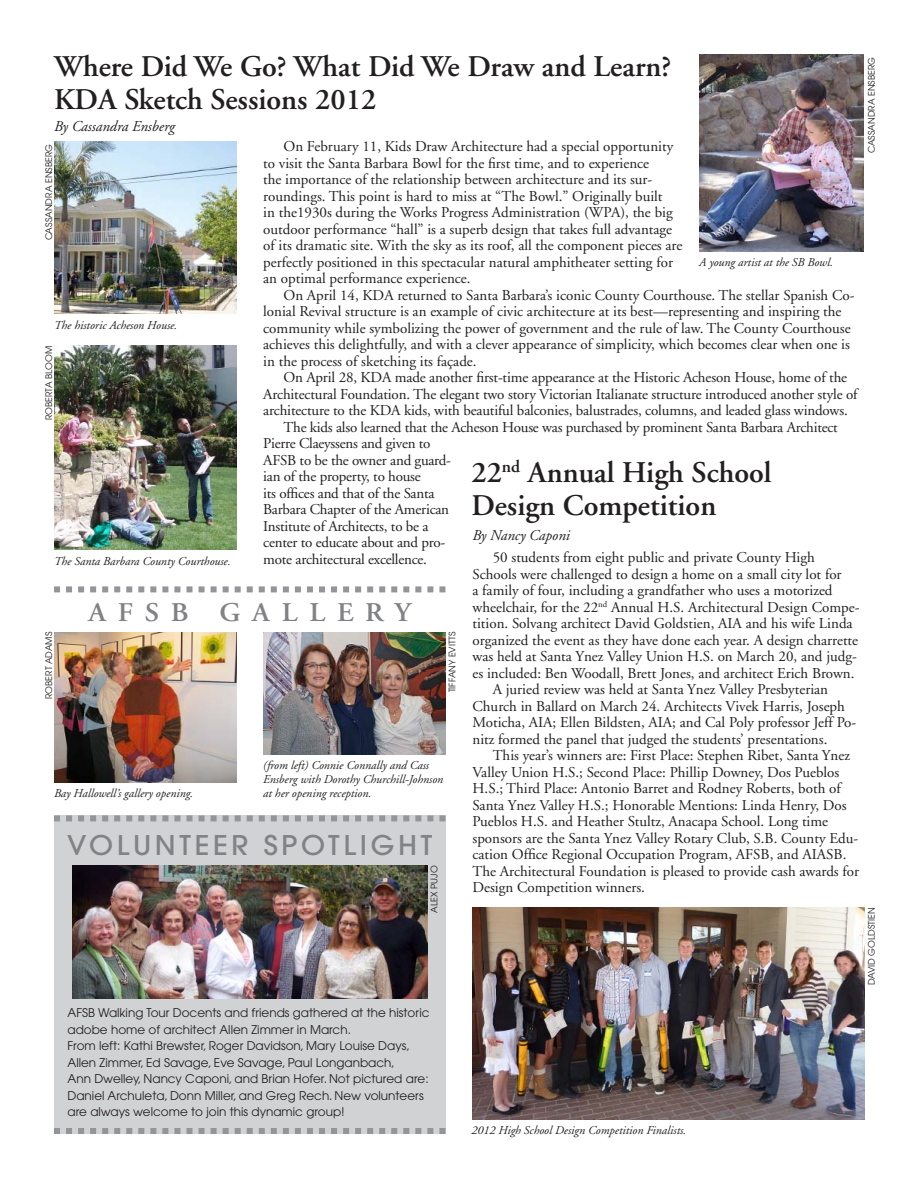
<style>
.page{position:relative;width:918px;height:1188px;background:#fff}
.page>*{position:absolute;margin:0;border:0;box-sizing:border-box;transform-origin:0 0}
.head{font:600 30px/33px "Adobe Garamond";color:#231f20}
.t1{font:500 27px "Avant Garde";letter-spacing:.13em;color:#808285;scale:1.05 1}
.head_gray{font:600 27px "Adobe Garamond";letter-spacing:.415em;color:#808285;scale:1.05 1}
.body{font:15px/16.5px "Adobe Garamond";color:#231f20}
.byline{font:italic 15px "Adobe Garamond";color:#231f20}
.photo_captions_avant{font:12px/16.5px "Avant Garde";color:#231f20}
.t2{font:italic 12px/14.4px "Adobe Garamond";color:#231f20}
.photo_credit{font:9px "Avant Garde";color:#231f20}
</style>
<div class="page">
<div style="left:54px;top:815px;width:392px;height:319px;background:#d1d2d4"></div>
<svg style="left:54px;top:815px;width:392px;height:6px"></svg>
<svg style="left:54px;top:586px;width:392px;height:6px"></svg>
<svg style="left:54px;top:1128px;width:392px;height:6px"></svg>
<img style="left:72px;top:866px;width:355px;height:132px">
<img style="left:472px;top:907px;width:392px;height:213px">
<img style="left:54px;top:141px;width:182px;height:173px">
<img style="left:54px;top:346px;width:182px;height:204px">
<img style="left:699px;top:55px;width:165px;height:197px">
<img style="left:54px;top:632px;width:182px;height:150px">
<img style="left:263px;top:632px;width:182px;height:122px">
<p class="head" style="left:54px;top:50px;width:619px">Where Did We Go? What Did We Draw and Learn?</p>
<p class="head" style="left:54px;top:83px;width:324px">KDA Sketch Sessions 2012</p>
<p class="byline" style="left:54px;top:118px;width:122px">By Cassandra Ensberg</p>
<p class="body" style="left:263px;top:139px;width:421px;text-indent:20px">On February 11, Kids Draw Architecture had a special opportunity to visit the Santa Barbara Bowl for the first time, and to experience<br>the importance of the relationship between architecture and its sur&shy;roundings. This point is hard to miss at “The Bowl.” Originally built<br>in the1930s during the Works Progress Administration (WPA), the big outdoor performance “hall” is a superb design that takes full advantage of its dramatic site. With the sky as its roof, all the component pieces are perfectly positioned in this spectacular natural amphitheater setting for an optimal performance experience.</p>
<p class="body" style="left:263px;top:287px;width:593px;text-indent:20px">On April 14, KDA returned to Santa Barbara’s iconic County Courthouse. The stellar Spanish Co&shy;lonial Revival structure is an example of civic architecture at its best—representing and inspiring the community while symbolizing the power of government and the rule of law. The County Courthouse achieves this delightfully, and with a clever appearance of simplicity, which becomes clear when one is in the process of sketching its façade.</p>
<p class="body" style="left:263px;top:370px;width:596px;text-indent:20px">On April 28, KDA made another first-time appearance at the Historic Acheson House, home of the<br>Architectural Foundation. The elegant two story Victorian Italianate structure introduced another style of architecture to the KDA kids, with beautiful balconies, balustrades, columns, and leaded glass windows.</p>
<p class="body" style="left:263px;top:419px;width:576px;text-indent:20px">The kids also learned that the Acheson House was purchased by prominent Santa Barbara Architect Pierre Claeyssens and given to<br>AFSB to be the owner and guard-<br>ian of the property, to house<br>its offices and that of the Santa<br>Barbara Chapter of the American<br>Institute of Architects, to be a<br>center to educate about and pro-<br>mote architectural excellence.</p>
<p class="head_gray" style="left:88px;top:598px;width:309px">AFSB GALLERY</p>
<p class="photo_credit" style="left:43px;top:240px;width:98px;rotate:-90deg">CASSANDRA ENSBERG</p>
<p class="t2" style="left:699px;top:256px;width:135px">A young artist at the SB Bowl.</p>
<p class="t2" style="left:54px;top:318px;width:125px">The historic Acheson House.</p>
<p class="photo_credit" style="left:43px;top:420px;width:76px;rotate:-90deg">ROBERTA BLOOM</p>
<p class="head" style="left:471px;top:456px;width:302px">22<sup>nd</sup> Annual High School<br>Design Competition</p>
<p class="byline" style="left:472px;top:527px;width:99px">By Nancy Caponi</p>
<p class="body" style="left:472px;top:549px;width:389px;text-indent:20px">50 students from eight public and private County High Schools were challenged to design a home on a small city lot for<br>a family of four, including a grandfather who uses a motorized wheelchair, for the 22<sup>nd</sup> Annual H.S. Architectural Design Compe&shy;tition. Solvang architect David Goldstien, AIA and his wife Linda organized the event as they have done each year. A design charrette was held at Santa Ynez Valley Union H.S. on March 20, and judg&shy;es included: Ben Woodall, Brett Jones, and architect Erich Brown.</p>
<p class="body" style="left:472px;top:681px;width:385px;text-indent:20px">A juried review was held at Santa Ynez Valley Presbyterian Church in Ballard on March 24. Architects Vivek Harris, Joseph Moticha, AIA; Ellen Bildsten, AIA; and Cal Poly professor Jeff Po&shy;nitz formed the panel that judged the students’ presentations.</p>
<p class="body" style="left:472px;top:747px;width:388px;text-indent:20px">This year’s winners are: First Place: Stephen Ribet, Santa Ynez Valley Union H.S.; Second Place: Phillip Downey, Dos Pueblos H.S.; Third Place: Antonio Barret and Rodney Roberts, both of Santa Ynez Valley H.S.; Honorable Mentions: Linda Henry, Dos Pueblos H.S. and Heather Stultz, Anacapa School. Long time sponsors are the Santa Ynez Valley Rotary Club, S.B. County Edu&shy;cation Office Regional Occupation Program, AFSB, and AIASB.<br>The Architectural Foundation is pleased to provide cash awards for Design Competition winners.</p>
<p class="t2" style="left:54px;top:554px;width:178px">The Santa Barbara County Courthouse.</p>
<p class="photo_credit" style="left:447px;top:692px;width:62px;rotate:-90deg">TIFFANY EVITTS</p>
<p class="photo_credit" style="left:43px;top:699px;width:69px;rotate:-90deg">ROBERT ADAMS</p>
<p class="t2" style="left:263px;top:758px;width:181px">(from left) Connie Connally and Cass<br>Ensberg with Dorothy Churchill-Johnson at her opening reception.</p>
<p class="t2" style="left:54px;top:786px;width:141px">Bay Hallowell’s gallery opening.</p>
<p class="t1" style="left:67px;top:828px;width:349px">VOLUNTEER SPOTLIGHT</p>
<p class="photo_credit" style="left:429px;top:913px;width:48px;rotate:-90deg">ALEX PUJO</p>
<p class="photo_credit" style="left:866px;top:153px;width:98px;rotate:-90deg">CASSANDRA ENSBERG</p>
<p class="photo_credit" style="left:866px;top:985px;width:79px;rotate:-90deg">DAVID GOLDSTIEN</p>
<p class="photo_captions_avant" style="left:68px;top:1005px;width:364px">AFSB Walking Tour Docents and friends gathered at the historic adobe home of architect Allen Zimmer in March.<br>From left: Kathi Brewster, Roger Davidson, Mary Louise Days, Allen Zimmer, Ed Savage, Eve Savage, Paul Longanbach,<br>Ann Dwelley, Nancy Caponi, and Brian Hofer. Not pictured are:<br>Daniel Archuleta, Donn Miller, and Greg Rech. New volunteers are always welcome to join this dynamic group!</p>
<p class="t2" style="left:471px;top:1124px;width:216px">2012 High School Design Competition Finalists.</p>
</div>
